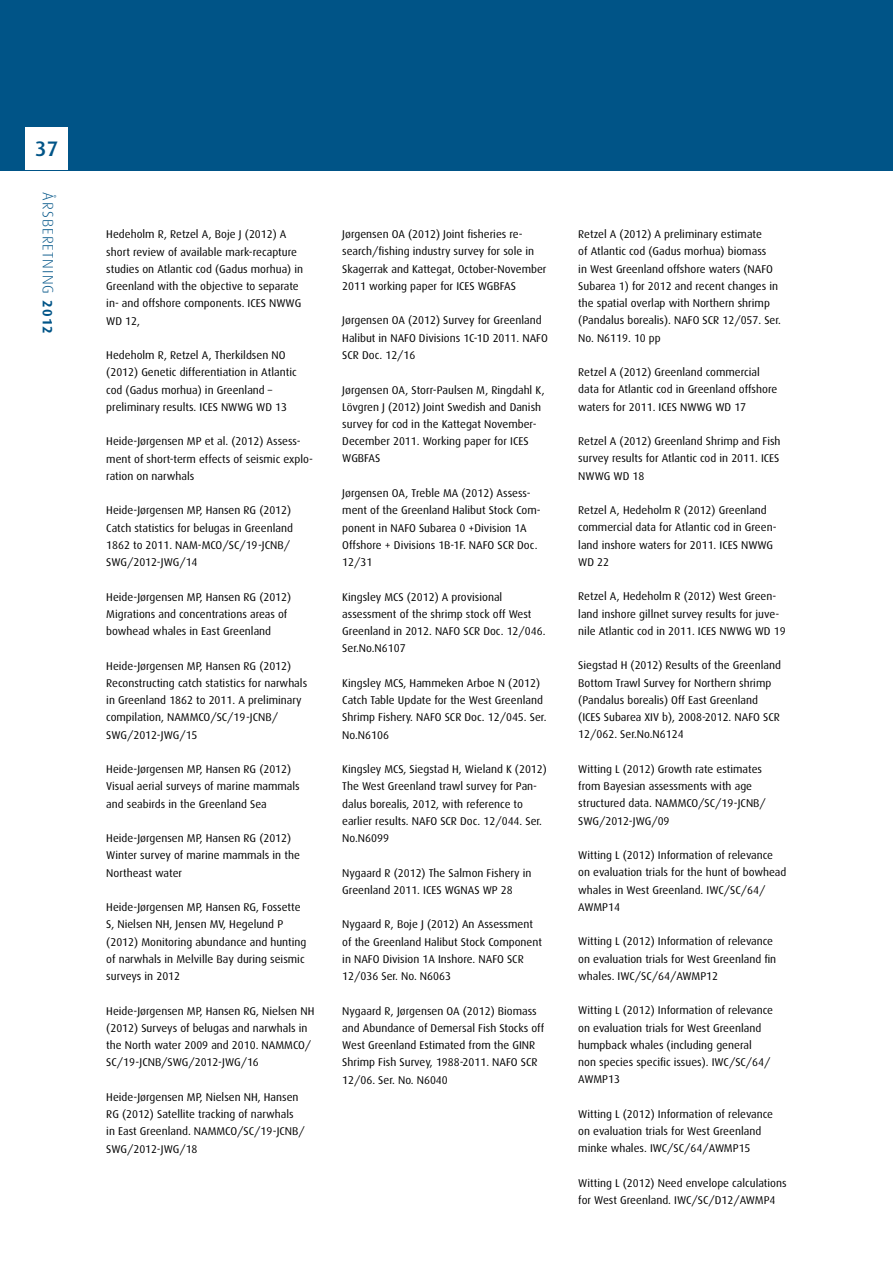
<style>
.page{position:relative;width:893px;height:1263px;background:#fff}
.page>*{position:absolute;margin:0;border:0;box-sizing:border-box;transform-origin:0 0}
.t1{font:500 21px "Dax";color:#005487}
.t2{font:300 15px "Dax";letter-spacing:.075em;color:#005487}
.t3{font:11.25px/17.2px "Dax";color:#000}
.s1{font-weight:700;font-size:13.5px}
</style>
<div class="page">
<div style="left:0;top:0;width:893px;height:170px;background:#005487"></div>
<div style="left:26px;top:128px;width:42px;height:42px;background:#fff"></div>
<h1 class="t1" style="left:35px;top:136px;width:24px">37</h1>
<h2 class="t2" style="left:56px;top:192px;width:143px;rotate:90deg">ÅRSBERETNING <span class="s1">2012</span></h2>
<p class="t3" style="left:106px;top:226px;width:198px">Hedeholm R, Retzel A, Boje J (2012) A short review of available mark-recapture studies on Atlantic cod (Gadus morhua) in Greenland with the objective to separate in- and offshore components. ICES NWWG WD 12,</p>
<p class="t3" style="left:106px;top:347px;width:192px">Hedeholm R, Retzel A, Therkildsen NO (2012) Genetic differentiation in Atlantic cod (Gadus morhua) in Greenland – preliminary results. ICES NWWG WD 13</p>
<p class="t3" style="left:106px;top:433px;width:207px">Heide-Jørgensen MP et al. (2012) Assess&shy;ment of short-term effects of seismic explo&shy;ration on narwhals</p>
<p class="t3" style="left:106px;top:502px;width:188px">Heide-Jørgensen MP, Hansen RG (2012)<br>Catch statistics for belugas in Greenland 1862 to 2011. NAM-MCO/SC/19-JCNB/ SWG/2012-JWG/14</p>
<p class="t3" style="left:106px;top:588px;width:186px">Heide-Jørgensen MP, Hansen RG (2012)<br>Migrations and concentrations areas of bowhead whales in East Greenland</p>
<p class="t3" style="left:106px;top:657px;width:202px">Heide-Jørgensen MP, Hansen RG (2012)<br>Reconstructing catch statistics for narwhals in Greenland 1862 to 2011. A preliminary compilation, NAMMCO/SC/19-JCNB/ SWG/2012-JWG/15</p>
<p class="t3" style="left:106px;top:761px;width:195px">Heide-Jørgensen MP, Hansen RG (2012)<br>Visual aerial surveys of marine mammals and seabirds in the Greenland Sea</p>
<p class="t3" style="left:106px;top:830px;width:195px">Heide-Jørgensen MP, Hansen RG (2012)<br>Winter survey of marine mammals in the<br>Northeast water</p>
<p class="t3" style="left:106px;top:899px;width:202px">Heide-Jørgensen MP, Hansen RG, Fossette S, Nielsen NH, Jensen MV, Hegelund P (2012) Monitoring abundance and hunting of narwhals in Melville Bay during seismic surveys in 2012</p>
<p class="t3" style="left:106px;top:1002px;width:210px">Heide-Jørgensen MP, Hansen RG, Nielsen NH (2012) Surveys of belugas and narwhals in the North water 2009 and 2010. NAMMCO/ SC/19-JCNB/SWG/2012-JWG/16</p>
<p class="t3" style="left:106px;top:1088px;width:200px">Heide-Jørgensen MP, Nielsen NH, Hansen RG (2012) Satellite tracking of narwhals in East Greenland. NAMMCO/SC/19-JCNB/ SWG/2012-JWG/18</p>
<p class="t3" style="left:342px;top:226px;width:206px">Jørgensen OA (2012) Joint fisheries re&shy;search/fishing industry survey for sole in Skagerrak and Kattegat, October-November 2011 working paper for ICES WGBFAS</p>
<p class="t3" style="left:342px;top:312px;width:207px">Jørgensen OA (2012) Survey for Greenland<br>Halibut in NAFO Divisions 1C-1D 2011. NAFO<br>SCR Doc. 12/16</p>
<p class="t3" style="left:342px;top:381px;width:204px">Jørgensen OA, Storr-Paulsen M, Ringdahl K, Lövgren J (2012) Joint Swedish and Danish survey for cod in the Kattegat November-December 2011. Working paper for ICES WGBFAS</p>
<p class="t3" style="left:342px;top:485px;width:199px">Jørgensen OA, Treble MA (2012) Assess&shy;ment of the Greenland Halibut Stock Com&shy;ponent in NAFO Subarea 0 +Division 1A<br>Offshore + Divisions 1B-1F. NAFO SCR Doc.<br>12/31</p>
<p class="t3" style="left:342px;top:588px;width:205px">Kingsley MCS (2012) A provisional assessment of the shrimp stock off West<br>Greenland in 2012. NAFO SCR Doc. 12/046.<br>Ser.No.N6107</p>
<p class="t3" style="left:342px;top:674px;width:206px">Kingsley MCS, Hammeken Arboe N (2012)<br>Catch Table Update for the West Greenland<br>Shrimp Fishery. NAFO SCR Doc. 12/045. Ser.<br>No.N6106</p>
<p class="t3" style="left:342px;top:761px;width:206px">Kingsley MCS, Siegstad H, Wieland K (2012)<br>The West Greenland trawl survey for Pan&shy;dalus borealis, 2012, with reference to earlier results. NAFO SCR Doc. 12/044. Ser.<br>No.N6099</p>
<p class="t3" style="left:342px;top:864px;width:191px">Nygaard R (2012) The Salmon Fishery in<br>Greenland 2011. ICES WGNAS WP 28</p>
<p class="t3" style="left:342px;top:916px;width:201px">Nygaard R, Boje J (2012) An Assessment of the Greenland Halibut Stock Component in NAFO Division 1A Inshore. NAFO SCR 12/036 Ser. No. N6063</p>
<p class="t3" style="left:342px;top:1002px;width:203px">Nygaard R, Jørgensen OA (2012) Biomass and Abundance of Demersal Fish Stocks off West Greenland Estimated from the GINR Shrimp Fish Survey, 1988-2011. NAFO SCR 12/06. Ser. No. N6040</p>
<p class="t3" style="left:578px;top:226px;width:204px">Retzel A (2012) A preliminary estimate<br>of Atlantic cod (Gadus morhua) biomass<br>in West Greenland offshore waters (NAFO Subarea 1) for 2012 and recent changes in the spatial overlap with Northern shrimp (Pandalus borealis). NAFO SCR 12/057. Ser.<br>No. N6119. 10 pp</p>
<p class="t3" style="left:578px;top:364px;width:201px">Retzel A (2012) Greenland commercial data for Atlantic cod in Greenland offshore waters for 2011. ICES NWWG WD 17</p>
<p class="t3" style="left:578px;top:433px;width:204px;text-align:justify">Retzel A (2012) Greenland Shrimp and Fish survey results for Atlantic cod in 2011. ICES NWWG WD 18</p>
<p class="t3" style="left:578px;top:502px;width:198px">Retzel A, Hedeholm R (2012) Greenland commercial data for Atlantic cod in Green&shy;land inshore waters for 2011. ICES NWWG<br>WD 22</p>
<p class="t3" style="left:578px;top:588px;width:209px">Retzel A, Hedeholm R (2012) West Green&shy;land inshore gillnet survey results for juve&shy;nile Atlantic cod in 2011. ICES NWWG WD 19</p>
<p class="t3" style="left:578px;top:657px;width:204px">Siegstad H (2012) Results of the Greenland Bottom Trawl Survey for Northern shrimp (Pandalus borealis) Off East Greenland (ICES Subarea XIV b), 2008-2012. NAFO SCR 12/062. Ser.No.N6124</p>
<p class="t3" style="left:578px;top:760px;width:189px">Witting L (2012) Growth rate estimates from Bayesian assessments with age structured data. NAMMCO/SC/19-JCNB/<br>SWG/2012-JWG/09</p>
<p class="t3" style="left:578px;top:847px;width:210px">Witting L (2012) Information of relevance on evaluation trials for the hunt of bowhead whales in West Greenland. IWC/SC/64/<br>AWMP14</p>
<p class="t3" style="left:578px;top:933px;width:199px">Witting L (2012) Information of relevance on evaluation trials for West Greenland fin whales. IWC/SC/64/AWMP12</p>
<p class="t3" style="left:578px;top:1002px;width:196px">Witting L (2012) Information of relevance on evaluation trials for West Greenland humpback whales (including general<br>non species specific issues). IWC/SC/64/ AWMP13</p>
<p class="t3" style="left:578px;top:1105px;width:196px">Witting L (2012) Information of relevance on evaluation trials for West Greenland minke whales. IWC/SC/64/AWMP15</p>
<p class="t3" style="left:578px;top:1174px;width:210px">Witting L (2012) Need envelope calculations for West Greenland. IWC/SC/D12/AWMP4</p>
</div>
